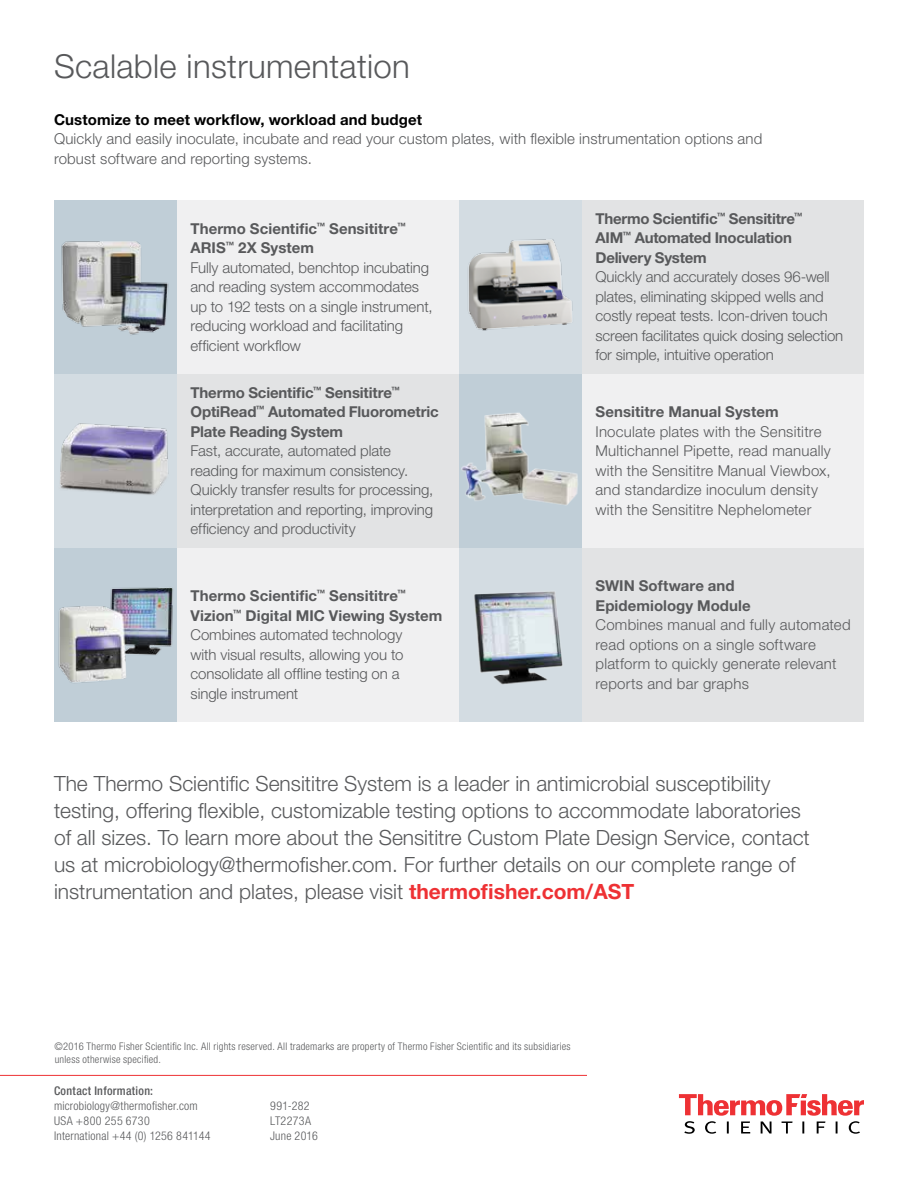
<style>
.page{position:relative;width:918px;height:1188px;background:#fff}
.page>*{position:absolute;margin:0;border:0;box-sizing:border-box;transform-origin:0 0}
.t1{font:300 33px "Helvetica Neue LT Std";letter-spacing:.01em;color:#58595b}
.t2{font:300 21px/27px "Helvetica Neue LT Std";color:#58595b}
.t3{font:300 15px/19.5px "Helvetica Neue LT Std";color:#58595b}
.t4{font:700 15px/19.5px "Helvetica Neue LT Std";letter-spacing:-.01em;color:#58595b}
.t5{font:700 15px "Helvetica Neue LT Std";letter-spacing:.01em;color:#000}
.t6{font:300 condensed 12px/15px "Helvetica Neue LT Std";letter-spacing:.02em;color:#58595b}
.t7{font:500 condensed 12px "Helvetica Neue LT Std";letter-spacing:.025em;color:#58595b}
.t8{font:300 condensed 10.5px/12.8px "Helvetica Neue LT Std";letter-spacing:.025em;color:#58595b}
.s1{font-weight:700}
.s2{font-weight:700;color:#ee3134}
</style>
<div class="page">
<hr style="left:0;top:1075px;width:587px;height:1px;background:#ee3134">
<svg style="left:679px;top:1094px;width:185px;height:40px"></svg>
<div style="left:177px;top:200px;width:282px;height:174px;background:#f0f0f1"></div>
<div style="left:177px;top:548px;width:282px;height:174px;background:#f0f0f1"></div>
<div style="left:177px;top:374px;width:282px;height:174px;background:#e2e3e4"></div>
<div style="left:582px;top:200px;width:282px;height:174px;background:#e2e3e4"></div>
<div style="left:582px;top:548px;width:282px;height:174px;background:#e2e3e4"></div>
<div style="left:582px;top:374px;width:282px;height:174px;background:#f0f0f1"></div>
<div style="left:54px;top:200px;width:123px;height:174px;background:#c0ced7"></div>
<div style="left:54px;top:548px;width:123px;height:174px;background:#c0ced7"></div>
<div style="left:54px;top:374px;width:123px;height:174px;background:#d3dce2"></div>
<div style="left:459px;top:200px;width:123px;height:174px;background:#d3dce2"></div>
<div style="left:459px;top:548px;width:123px;height:174px;background:#d3dce2"></div>
<div style="left:459px;top:374px;width:123px;height:174px;background:#c0ced7"></div>
<img style="left:461px;top:412px;width:117px;height:93px">
<img style="left:469px;top:239px;width:104px;height:92px">
<img style="left:58px;top:587px;width:115px;height:96px">
<img style="left:60px;top:423px;width:109px;height:72px">
<img style="left:61px;top:241px;width:108px;height:94px">
<img style="left:474px;top:591px;width:89px;height:94px">
<h1 class="t1" style="left:54px;top:46px;width:357px">Scalable instrumentation</h1>
<p class="t5" style="left:54px;top:110px;width:370px">Customize to meet workflow, workload and budget</p>
<p class="t3" style="left:54px;top:129px;width:710px">Quickly and easily inoculate, incubate and read your custom plates, with flexible instrumentation options and robust software and reporting systems.</p>
<p class="t3" style="left:190px;top:218px;width:244px"><span class="s1">Thermo Scientific</span><sup>™</sup> <span class="s1">Sensititre</span><sup>™<br></sup><span class="s1">ARIS</span><sup>™</sup> <span class="s1">2X System<br></span>Fully automated, benchtop incubating and reading system accommodates up to 192 tests on a single instrument, reducing workload and facilitating efficient workflow</p>
<p class="t4" style="left:190px;top:382px;width:250px">Thermo Scientific<sup>™</sup> Sensititre<sup>™<br></sup>OptiRead<sup>™</sup> Automated Fluorometric<br>Plate Reading System</p>
<p class="t3" style="left:190px;top:441px;width:244px">Fast, accurate, automated plate reading for maximum consistency.<br>Quickly transfer results for processing, interpretation and reporting, improving efficiency and productivity</p>
<p class="t3" style="left:190px;top:586px;width:253px"><span class="s1">Thermo Scientific</span><sup>™</sup> <span class="s1">Sensititre</span><sup>™<br></sup><span class="s1">Vizion</span><sup>™</sup> <span class="s1">Digital MIC Viewing System<br></span>Combines automated technology<br>with visual results, allowing you to consolidate all offline testing on a<br>single instrument</p>
<p class="t4" style="left:595px;top:208px;width:209px">Thermo Scientific<sup>™</sup> Sensititre<sup>™<br></sup>AIM<sup>™</sup> Automated Inoculation<br>Delivery System</p>
<p class="t3" style="left:595px;top:267px;width:249px">Quickly and accurately doses 96-well plates, eliminating skipped wells and costly repeat tests. Icon-driven touch screen facilitates quick dosing selection for simple, intuitive operation</p>
<p class="t4" style="left:595px;top:402px;width:185px">Sensititre Manual System</p>
<p class="t3" style="left:595px;top:421px;width:237px">Inoculate plates with the Sensititre Multichannel Pipette, read manually with the Sensititre Manual Viewbox, and standardize inoculum density with the Sensititre Nephelometer</p>
<p class="t4" style="left:595px;top:576px;width:157px">SWIN Software and<br>Epidemiology Module</p>
<p class="t3" style="left:595px;top:615px;width:257px">Combines manual and fully automated read options on a single software platform to quickly generate relevant reports and bar graphs</p>
<p class="t2" style="left:54px;top:769px;width:757px">The Thermo Scientific Sensititre System is a leader in antimicrobial susceptibility testing, offering flexible, customizable testing options to accommodate laboratories of all sizes. To learn more about the Sensititre Custom Plate Design Service, contact us at microbiology@thermofisher.com. For further details on our complete range of instrumentation and plates, please visit <span class="s2">thermofisher.com/AST</span></p>
<p class="t8" style="left:54px;top:1040px;width:518px">©2016 Thermo Fisher Scientific Inc. All rights reserved. All trademarks are property of Thermo Fisher Scientific and its subsidiaries unless otherwise specified.</p>
<p class="t7" style="left:54px;top:1084px;width:101px">Contact Information:</p>
<p class="t6" style="left:54px;top:1098px;width:158px">microbiology@thermofisher.com<br>USA +800 255 6730<br>International +44 (0) 1256 841144</p>
<p class="t6" style="left:270px;top:1098px;width:49px">991-282<br>LT2273A<br>June 2016</p>
</div>
